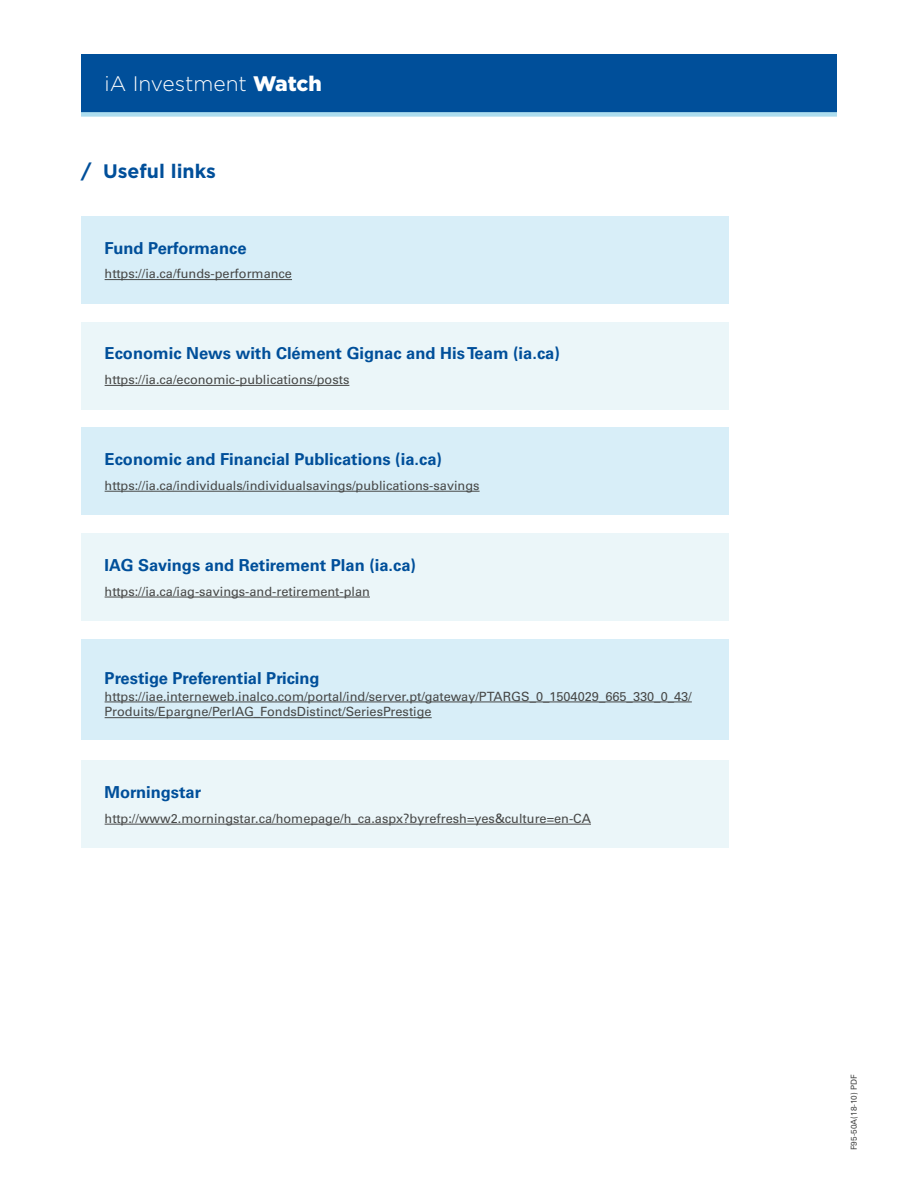
<style>
.page{position:relative;width:918px;height:1188px;background:#fff}
.page>*{position:absolute;margin:0;border:0;box-sizing:border-box;transform-origin:0 0}
.t1{font:300 21px "Gotham";color:#fff}
.t2{font:700 19.5px "Gotham";color:#004f9a}
.t3{font:700 16.5px "Univers";color:#004f9a}
.t4{font:12.75px/15.8px "Univers";color:#474847}
.t5{font:8.25px "Univers";color:#474847}
.s1{font-weight:900}
</style>
<div class="page">
<div style="left:81px;top:54px;width:756px;height:58px;background:#004f9a"></div>
<div style="left:81px;top:112px;width:756px;height:5px;background:#adddef"></div>
<div style="left:81px;top:216px;width:648px;height:88px;background:#d8eef8"></div>
<hr style="left:105px;top:279px;width:187px;height:1px;background:#474847">
<div style="left:81px;top:322px;width:648px;height:88px;background:#ebf6f9"></div>
<hr style="left:105px;top:385px;width:244px;height:1px;background:#474847">
<div style="left:81px;top:427px;width:648px;height:88px;background:#d8eef8"></div>
<hr style="left:105px;top:491px;width:375px;height:1px;background:#474847">
<div style="left:81px;top:640px;width:648px;height:100px;background:#d8eef8"></div>
<hr style="left:105px;top:702px;width:587px;height:1px;background:#474847">
<hr style="left:105px;top:717px;width:327px;height:1px;background:#474847">
<div style="left:81px;top:533px;width:648px;height:88px;background:#ebf6f9"></div>
<hr style="left:105px;top:597px;width:265px;height:1px;background:#474847">
<div style="left:81px;top:760px;width:648px;height:88px;background:#ebf6f9"></div>
<hr style="left:105px;top:824px;width:486px;height:1px;background:#474847">
<h1 class="t1" style="left:105px;top:71px;width:219px">iA Investment <span class="s1">Watch</span></h1>
<h2 class="t2" style="left:81px;top:158px;width:137px">/ Useful links</h2>
<p class="t3" style="left:105px;top:238px;width:143px">Fund Performance</p>
<p class="t4" style="left:105px;top:266px;width:189px">https://ia.ca/funds-performance</p>
<p class="t3" style="left:105px;top:344px;width:457px">Economic News with Clément Gignac and His Team (ia.ca)</p>
<p class="t4" style="left:105px;top:372px;width:246px">https://ia.ca/economic-publications/posts</p>
<p class="t3" style="left:105px;top:450px;width:339px">Economic and Financial Publications (ia.ca)</p>
<p class="t4" style="left:105px;top:478px;width:376px">https://ia.ca/individuals/individualsavings/publications-savings</p>
<p class="t3" style="left:105px;top:556px;width:313px">IAG Savings and Retirement Plan (ia.ca)</p>
<p class="t4" style="left:105px;top:583px;width:267px">https://ia.ca/iag-savings-and-retirement-plan</p>
<p class="t3" style="left:105px;top:668px;width:217px">Prestige Preferential Pricing</p>
<p class="t4" style="left:105px;top:688px;width:589px">https://iae.interneweb.inalco.com/portal/ind/server.pt/gateway/PTARGS_0_1504029_665_330_0_43/<br>Produits/Epargne/PerIAG_FondsDistinct/SeriesPrestige</p>
<p class="t3" style="left:105px;top:783px;width:98px">Morningstar</p>
<p class="t4" style="left:105px;top:811px;width:488px">http://www2.morningstar.ca/homepage/h_ca.aspx?byrefresh=yes&amp;culture=en-CA</p>
<p class="t5" style="left:849px;top:1150px;width:77px;rotate:-90deg">F95-50A(18-10) PDF</p>
</div>
